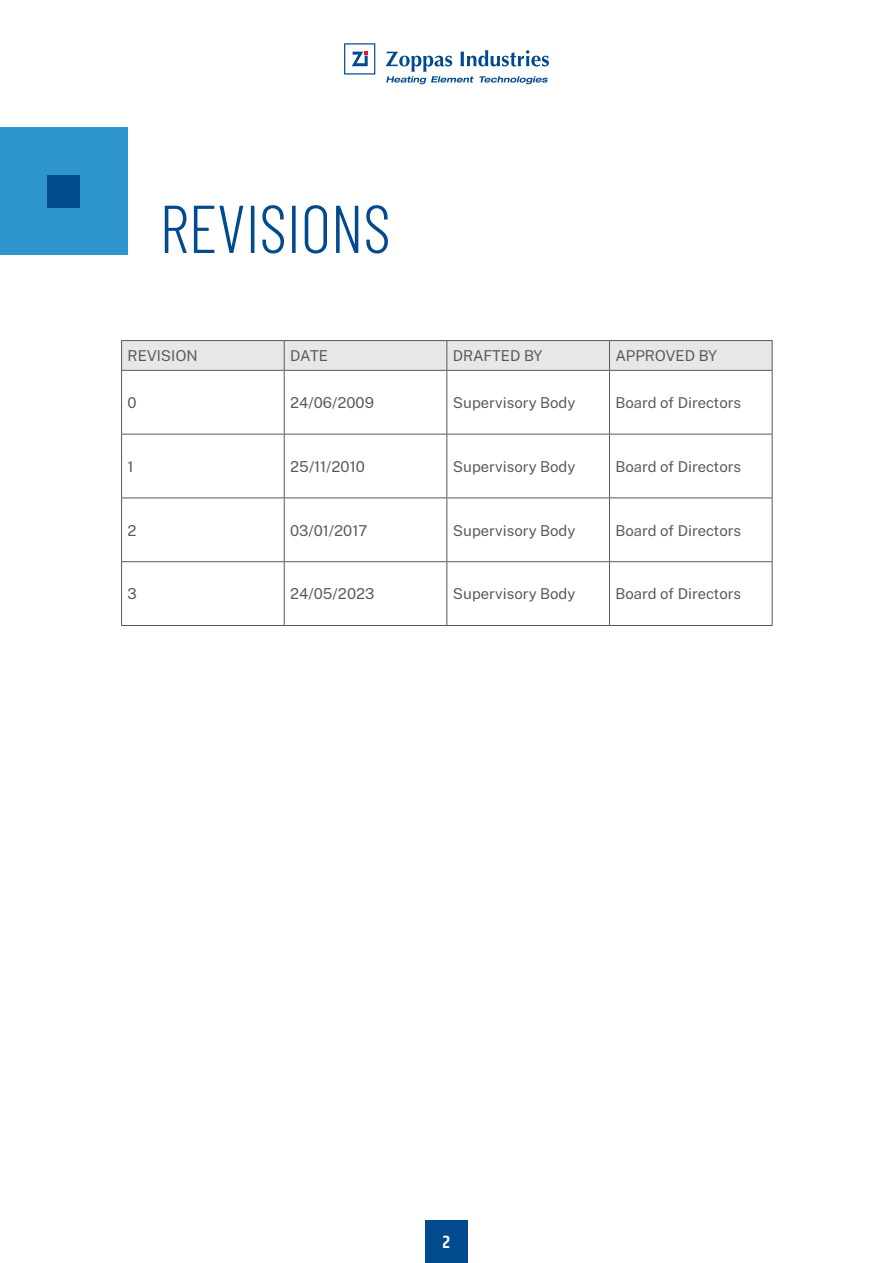
<style>
.page{position:relative;width:893px;height:1263px;background:#fff}
.page>*{position:absolute;margin:0;border:0;box-sizing:border-box;transform-origin:0 0}
.TITOLO_grande{font:300 67.5px "Barlow Condensed";letter-spacing:-.005em;color:#004a8d}
.t1{font:600 18px "Khand";color:#fff}
.TESTO{font:15px "Public Sans";color:#57585a}
</style>
<div class="page">
<div style="left:425px;top:1220px;width:43px;height:43px;background:#004a8d"></div>
<svg style="left:344px;top:43px;width:31px;height:32px"></svg>
<svg style="left:386px;top:50px;width:163px;height:34px"></svg>
<div style="left:0;top:128px;width:128px;height:127px;background:#2e94cd"></div>
<div style="left:47px;top:175px;width:33px;height:33px;background:#004a8d"></div>
<hr style="left:284px;top:371px;width:1px;height:63px;background:#57585a">
<hr style="left:446px;top:371px;width:1px;height:63px;background:#57585a">
<hr style="left:284px;top:434px;width:1px;height:63px;background:#57585a">
<hr style="left:446px;top:434px;width:1px;height:63px;background:#57585a">
<hr style="left:284px;top:498px;width:1px;height:63px;background:#57585a">
<hr style="left:446px;top:498px;width:1px;height:63px;background:#57585a">
<hr style="left:284px;top:562px;width:1px;height:63px;background:#57585a">
<hr style="left:446px;top:562px;width:1px;height:63px;background:#57585a">
<hr style="left:121px;top:340px;width:163px;height:1px;background:#57585a">
<hr style="left:284px;top:340px;width:163px;height:1px;background:#57585a">
<hr style="left:447px;top:340px;width:162px;height:1px;background:#57585a">
<hr style="left:609px;top:340px;width:163px;height:1px;background:#57585a">
<svg style="left:121px;top:341px;width:652px;height:29px;background:#e3e4e6"></svg>
<hr style="left:121px;top:370px;width:163px;height:1px;background:#57585a">
<hr style="left:121px;top:371px;width:1px;height:63px;background:#57585a">
<hr style="left:284px;top:370px;width:163px;height:1px;background:#57585a">
<hr style="left:447px;top:370px;width:162px;height:1px;background:#57585a">
<hr style="left:609px;top:370px;width:163px;height:1px;background:#57585a">
<hr style="left:609px;top:371px;width:1px;height:63px;background:#57585a">
<hr style="left:772px;top:371px;width:1px;height:63px;background:#57585a">
<hr style="left:121px;top:434px;width:163px;height:1px;background:#57585a">
<hr style="left:121px;top:434px;width:1px;height:63px;background:#57585a">
<hr style="left:284px;top:434px;width:163px;height:1px;background:#57585a">
<hr style="left:447px;top:434px;width:162px;height:1px;background:#57585a">
<hr style="left:609px;top:434px;width:163px;height:1px;background:#57585a">
<hr style="left:609px;top:434px;width:1px;height:63px;background:#57585a">
<hr style="left:772px;top:434px;width:1px;height:63px;background:#57585a">
<hr style="left:121px;top:497px;width:163px;height:1px;background:#57585a">
<hr style="left:121px;top:498px;width:1px;height:63px;background:#57585a">
<hr style="left:284px;top:497px;width:163px;height:1px;background:#57585a">
<hr style="left:447px;top:497px;width:162px;height:1px;background:#57585a">
<hr style="left:609px;top:497px;width:163px;height:1px;background:#57585a">
<hr style="left:609px;top:498px;width:1px;height:63px;background:#57585a">
<hr style="left:772px;top:498px;width:1px;height:63px;background:#57585a">
<hr style="left:121px;top:561px;width:163px;height:1px;background:#57585a">
<hr style="left:121px;top:562px;width:1px;height:63px;background:#57585a">
<hr style="left:284px;top:561px;width:163px;height:1px;background:#57585a">
<hr style="left:447px;top:561px;width:162px;height:1px;background:#57585a">
<hr style="left:609px;top:561px;width:163px;height:1px;background:#57585a">
<hr style="left:609px;top:562px;width:1px;height:63px;background:#57585a">
<hr style="left:772px;top:562px;width:1px;height:63px;background:#57585a">
<hr style="left:121px;top:625px;width:163px;height:1px;background:#57585a">
<hr style="left:284px;top:625px;width:163px;height:1px;background:#57585a">
<hr style="left:447px;top:625px;width:162px;height:1px;background:#57585a">
<hr style="left:609px;top:625px;width:163px;height:1px;background:#57585a">
<p class="TITOLO_grande" style="left:159px;top:180px;width:233px">REVISIONS</p>
<p class="TESTO" style="left:128px;top:344px;width:72px">REVISION</p>
<p class="TESTO" style="left:290px;top:344px;width:39px">DATE</p>
<p class="TESTO" style="left:453px;top:344px;width:91px">DRAFTED BY</p>
<p class="TESTO" style="left:615px;top:344px;width:103px">APPROVED BY</p>
<p class="TESTO" style="left:128px;top:391px;width:11px">0</p>
<p class="TESTO" style="left:290px;top:391px;width:85px">24/06/2009</p>
<p class="TESTO" style="left:453px;top:391px;width:124px">Supervisory Body</p>
<p class="TESTO" style="left:615px;top:391px;width:127px">Board of Directors</p>
<p class="TESTO" style="left:128px;top:455px;width:8px">1</p>
<p class="TESTO" style="left:290px;top:455px;width:76px">25/11/2010</p>
<p class="TESTO" style="left:453px;top:455px;width:124px">Supervisory Body</p>
<p class="TESTO" style="left:615px;top:455px;width:127px">Board of Directors</p>
<p class="TESTO" style="left:128px;top:519px;width:11px">2</p>
<p class="TESTO" style="left:290px;top:519px;width:78px">03/01/2017</p>
<p class="TESTO" style="left:453px;top:519px;width:124px">Supervisory Body</p>
<p class="TESTO" style="left:615px;top:519px;width:127px">Board of Directors</p>
<p class="TESTO" style="left:128px;top:582px;width:11px">3</p>
<p class="TESTO" style="left:290px;top:582px;width:86px">24/05/2023</p>
<p class="TESTO" style="left:453px;top:582px;width:124px">Supervisory Body</p>
<p class="TESTO" style="left:615px;top:582px;width:127px">Board of Directors</p>
<p class="t1" style="left:443px;top:1230px;width:9px">2</p>
</div>
